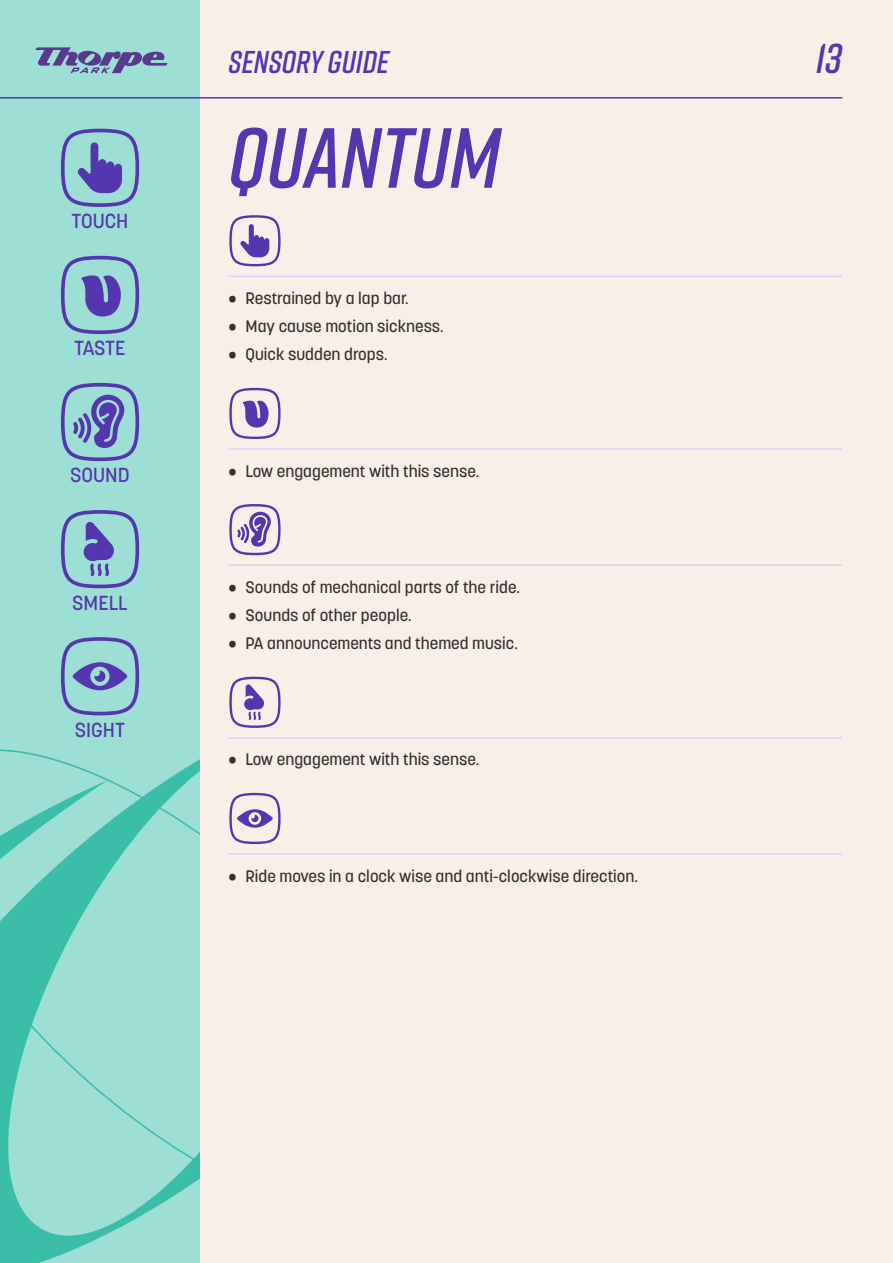
<style>
.page{position:relative;width:893px;height:1263px;background:#f9efe8}
.page>*{position:absolute;margin:0;border:0;box-sizing:border-box;transform-origin:0 0}
.t1{font:italic 600 85.05px "Rift";color:#5436ae}
.t2{font:italic 600 41.7px "Rift";color:#5436ae}
.t3{font:italic 600 31.5px "Rift";color:#5436ae}
.t4{font:500 20.1px "Korolev";color:#5436ae}
.t5{font:500 16.5px "Korolev";color:#313130}
</style>
<div class="page">
<div style="left:0;top:0;width:200px;height:1263px;background:#9ddfd4"></div>
<svg style="left:0;top:749px;width:200px;height:473px"></svg>
<svg style="left:0;top:780px;width:108px;height:483px"></svg>
<svg style="left:35px;top:47px;width:133px;height:26px"></svg>
<hr style="left:0;top:97px;width:842px;height:2px;background:#5436ae">
<svg style="left:61px;top:129px;width:78px;height:78px"></svg>
<svg style="left:61px;top:256px;width:78px;height:78px"></svg>
<svg style="left:61px;top:383px;width:78px;height:78px"></svg>
<svg style="left:61px;top:510px;width:78px;height:78px"></svg>
<svg style="left:61px;top:637px;width:78px;height:78px"></svg>
<hr style="left:229px;top:276px;width:613px;height:1px;background:#d8d3fa">
<hr style="left:229px;top:448px;width:613px;height:2px;background:#d8d3fa">
<hr style="left:229px;top:564px;width:613px;height:2px;background:#d8d3fa">
<hr style="left:229px;top:737px;width:613px;height:2px;background:#d8d3fa">
<hr style="left:229px;top:853px;width:613px;height:2px;background:#d8d3fa">
<svg style="left:229px;top:215px;width:52px;height:51px"></svg>
<svg style="left:229px;top:388px;width:52px;height:51px"></svg>
<svg style="left:229px;top:504px;width:52px;height:51px"></svg>
<svg style="left:229px;top:677px;width:52px;height:51px"></svg>
<svg style="left:229px;top:793px;width:52px;height:51px"></svg>
<p class="t4" style="left:71px;top:208px;width:59px">TOUCH</p>
<p class="t4" style="left:74px;top:336px;width:53px">TASTE</p>
<p class="t4" style="left:70px;top:463px;width:61px">SOUND</p>
<p class="t4" style="left:72px;top:590px;width:57px">SMELL</p>
<p class="t4" style="left:75px;top:717px;width:52px">SIGHT</p>
<h3 class="t3" style="left:229px;top:40px;width:162px">SENSORY GUIDE</h3>
<h1 class="t1" style="left:229px;top:97px;width:273px">QUANTUM</h1>
<p class="t5" style="left:229px;top:288px;width:182px">• Restrained by a lap bar.</p>
<p class="t5" style="left:229px;top:316px;width:217px">• May cause motion sickness.</p>
<p class="t5" style="left:229px;top:344px;width:161px">• Quick sudden drops.</p>
<p class="t5" style="left:229px;top:460px;width:252px">• Low engagement with this sense.</p>
<p class="t5" style="left:229px;top:576px;width:293px">• Sounds of mechanical parts of the ride.</p>
<p class="t5" style="left:229px;top:605px;width:185px">• Sounds of other people.</p>
<p class="t5" style="left:229px;top:633px;width:291px">• PA announcements and themed music.</p>
<p class="t5" style="left:229px;top:749px;width:252px">• Low engagement with this sense.</p>
<p class="t5" style="left:229px;top:865px;width:411px">• Ride moves in a clock wise and anti-clockwise direction.</p>
<h2 class="t2" style="left:816px;top:29px;width:28px">13</h2>
</div>
